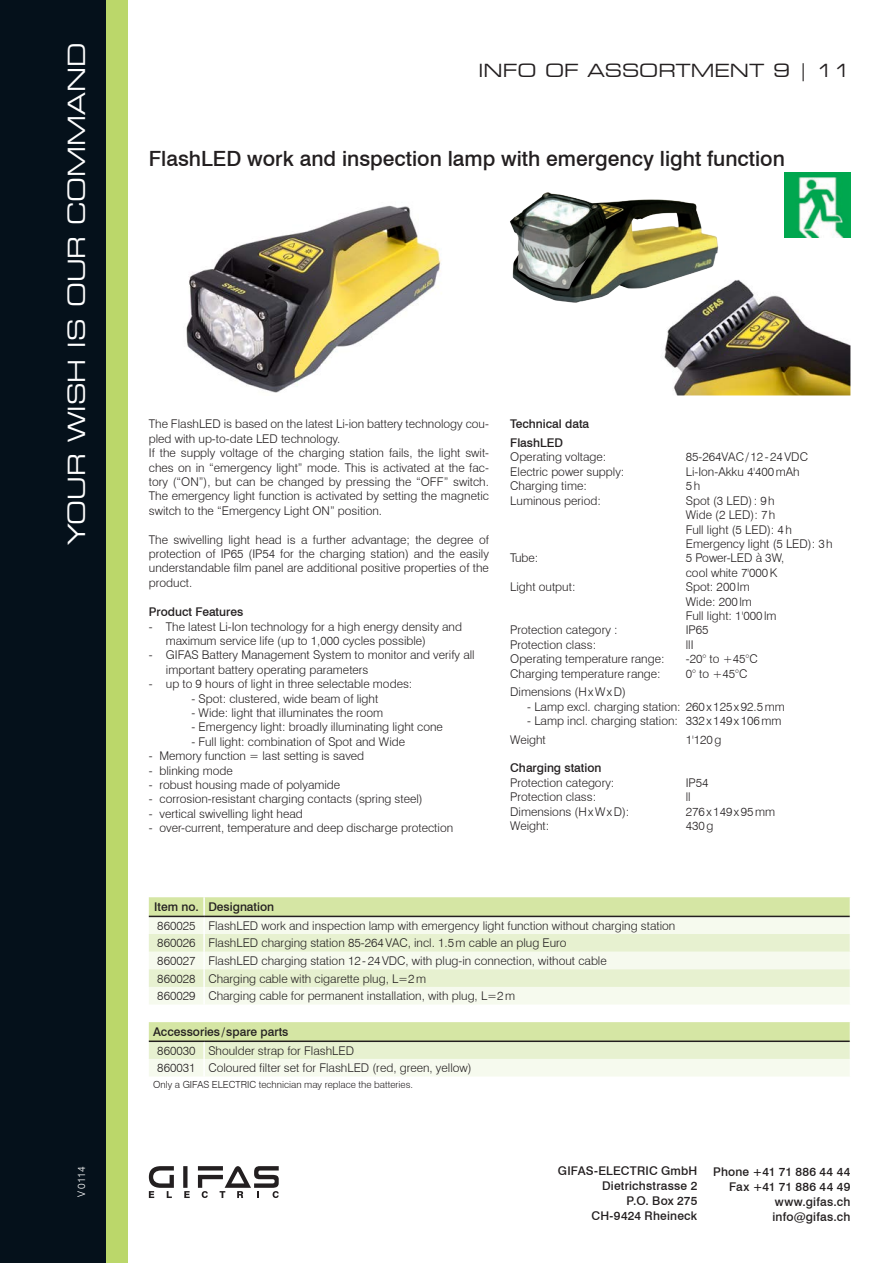
<style>
.page{position:relative;width:893px;height:1263px;background:#fff}
.page>*{position:absolute;margin:0;border:0;box-sizing:border-box;transform-origin:0 0}
.t1{font:expanded 23.55px "Square 721 BT";color:#fff}
.t2{font:500 21px "Swiss 721 BT";color:#231f20}
.t3{font:expanded 18px "Square 721 BT";color:#231f20}
.Tabelle_Fliesstext{font:300 12px/14.4px "Swiss 721 BT";color:#231f20}
.t4{font:500 12px/15px "Swiss 721 BT";color:#231f20;text-align:right}
.t5{font:500 12px/15px "Swiss 721 BT";letter-spacing:.02em;color:#231f20;text-align:right}
.t6{font:300 10.5px "Swiss 721 BT";color:#fff}
.t7{font:300 9.75px "Swiss 721 BT";color:#231f20}
</style>
<div class="page">
<div style="left:0;top:0;width:106px;height:1263px;background:#05111b"></div>
<div style="left:106px;top:0;width:22px;height:1263px;background:#bbd76a"></div>
<svg style="left:183px;top:1166px;width:4px;height:22px"></svg>
<svg style="left:149px;top:1166px;width:25px;height:32px"></svg>
<svg style="left:184px;top:1191px;width:6px;height:7px"></svg>
<svg style="left:198px;top:1166px;width:81px;height:32px"></svg>
<img style="left:510px;top:192px;width:209px;height:111px">
<img style="left:186px;top:205px;width:255px;height:188px">
<img style="left:649px;top:276px;width:201px;height:119px">
<img style="left:785px;top:172px;width:65px;height:66px">
<svg style="left:149px;top:897px;width:701px;height:19px;fill:#d5e6a4"></svg>
<div style="left:149px;top:917px;width:701px;height:159px;background:#f6faee"></div>
<svg style="left:149px;top:934px;width:701px;height:125px"></svg>
<svg style="left:203px;top:897px;width:2px;height:107px"></svg>
<svg style="left:203px;top:1042px;width:2px;height:34px"></svg>
<hr style="left:149px;top:916px;width:55px;height:1px;background:#231f20">
<hr style="left:204px;top:916px;width:646px;height:1px;background:#231f20">
<hr style="left:149px;top:1040px;width:55px;height:2px;background:#231f20">
<hr style="left:204px;top:1040px;width:646px;height:2px;background:#231f20">
<h1 class="t1" style="left:62px;top:545px;width:504px;rotate:-90deg">YOUR WISH IS OUR COMMAND</h1>
<p class="t6" style="left:75px;top:1197px;width:33px;rotate:-90deg">V 0114</p>
<h3 class="t3" style="left:479px;top:60px;width:373px">INFO OF ASSORTMENT 9 | 11</h3>
<p class="t2" style="left:149px;top:146px;width:638px">FlashLED work and inspection lamp with emergency light function</p>
<p class="Tabelle_Fliesstext" style="left:149px;top:417px;width:342px">The FlashLED is based on the latest Li-ion battery technology cou&shy;pled with up-to-date LED technology.</p>
<p class="Tabelle_Fliesstext" style="left:149px;top:446px;width:342px;text-align:justify">If the supply voltage of the charging station fails, the light swit&shy;ches on in “emergency light” mode. This is activated at the fac&shy;tory (“ON”), but can be changed by pressing the “OFF” switch.<br>The emergency light function is activated by setting the magnetic switch to the “Emergency Light ON” position.</p>
<p class="Tabelle_Fliesstext" style="left:149px;top:532px;width:342px;text-align:justify">The swivelling light head is a further advantage; the degree of protection of IP65 (IP54 for the charging station) and the easily understandable film panel are additional positive properties of the product.</p>
<p class="t4" style="left:149px;top:604px;width:96px">Product Features</p>
<p class="Tabelle_Fliesstext" style="left:166px;top:619px;width:298px;text-indent:-17px">- The latest Li-Ion technology for a high energy density and maximum service life (up to 1,000 cycles possible)</p>
<p class="Tabelle_Fliesstext" style="left:166px;top:648px;width:310px;text-indent:-17px">- GIFAS Battery Management System to monitor and verify all important battery operating parameters</p>
<p class="Tabelle_Fliesstext" style="left:149px;top:677px;width:265px">- up to 9 hours of light in three selectable modes:</p>
<p class="Tabelle_Fliesstext" style="left:191px;top:691px;width:188px">- Spot: clustered, wide beam of light</p>
<p class="Tabelle_Fliesstext" style="left:191px;top:705px;width:193px">- Wide: light that illuminates the room</p>
<p class="Tabelle_Fliesstext" style="left:191px;top:720px;width:253px">- Emergency light: broadly illuminating light cone</p>
<p class="Tabelle_Fliesstext" style="left:191px;top:734px;width:215px">- Full light: combination of Spot and Wide</p>
<p class="Tabelle_Fliesstext" style="left:149px;top:749px;width:217px">- Memory function = last setting is saved</p>
<p class="Tabelle_Fliesstext" style="left:149px;top:763px;width:85px">- blinking mode</p>
<p class="Tabelle_Fliesstext" style="left:149px;top:777px;width:193px">- robust housing made of polyamide</p>
<p class="Tabelle_Fliesstext" style="left:149px;top:792px;width:275px">- corrosion-resistant charging contacts (spring steel)</p>
<p class="Tabelle_Fliesstext" style="left:149px;top:806px;width:155px">- vertical swivelling light head</p>
<p class="Tabelle_Fliesstext" style="left:149px;top:821px;width:306px">- over-current, temperature and deep discharge protection</p>
<p class="t4" style="left:510px;top:417px;width:80px">Technical data</p>
<p class="t4" style="left:510px;top:435px;width:54px">FlashLED</p>
<p class="Tabelle_Fliesstext" style="left:510px;top:450px;width:98px">Operating voltage:</p>
<p class="Tabelle_Fliesstext" style="left:686px;top:450px;width:124px">85-264VAC/12-24VDC</p>
<p class="Tabelle_Fliesstext" style="left:510px;top:464px;width:116px">Electric power supply:</p>
<p class="Tabelle_Fliesstext" style="left:686px;top:464px;width:115px">Li-Ion-Akku 4'400mAh</p>
<p class="Tabelle_Fliesstext" style="left:510px;top:479px;width:78px">Charging time:</p>
<p class="Tabelle_Fliesstext" style="left:686px;top:479px;width:16px">5h</p>
<p class="Tabelle_Fliesstext" style="left:510px;top:493px;width:92px">Luminous period:</p>
<p class="Tabelle_Fliesstext" style="left:686px;top:493px;width:90px">Spot (3 LED): 9h</p>
<p class="Tabelle_Fliesstext" style="left:686px;top:507px;width:108px">Wide (2 LED): 7h<br>Full light (5 LED): 4h</p>
<p class="Tabelle_Fliesstext" style="left:686px;top:536px;width:148px">Emergency light (5 LED): 3h</p>
<p class="Tabelle_Fliesstext" style="left:510px;top:551px;width:30px">Tube:</p>
<p class="Tabelle_Fliesstext" style="left:686px;top:551px;width:100px">5 Power-LED à 3W, cool white 7'000K</p>
<p class="Tabelle_Fliesstext" style="left:510px;top:579px;width:67px">Light output:</p>
<p class="Tabelle_Fliesstext" style="left:686px;top:579px;width:65px">Spot: 200lm</p>
<p class="Tabelle_Fliesstext" style="left:686px;top:594px;width:68px">Wide: 200lm</p>
<p class="Tabelle_Fliesstext" style="left:686px;top:608px;width:92px">Full light: 1'000lm</p>
<p class="Tabelle_Fliesstext" style="left:510px;top:623px;width:109px">Protection category :</p>
<p class="Tabelle_Fliesstext" style="left:686px;top:623px;width:24px">IP65</p>
<p class="Tabelle_Fliesstext" style="left:510px;top:637px;width:87px">Protection class:</p>
<p class="Tabelle_Fliesstext" style="left:686px;top:637px;width:9px">llI</p>
<p class="Tabelle_Fliesstext" style="left:510px;top:651px;width:156px">Operating temperature range:</p>
<p class="Tabelle_Fliesstext" style="left:686px;top:651px;width:74px">-20° to +45°C</p>
<p class="Tabelle_Fliesstext" style="left:510px;top:666px;width:152px">Charging temperature range:</p>
<p class="Tabelle_Fliesstext" style="left:686px;top:666px;width:63px">0° to +45°C</p>
<p class="Tabelle_Fliesstext" style="left:510px;top:685px;width:117px">Dimensions (HxWxD)</p>
<p class="Tabelle_Fliesstext" style="left:527px;top:699px;width:259px">- Lamp excl. charging station: 260x125x92.5mm</p>
<p class="Tabelle_Fliesstext" style="left:527px;top:713px;width:256px">- Lamp incl. charging station: 332x149x106mm</p>
<p class="Tabelle_Fliesstext" style="left:510px;top:732px;width:37px">Weight</p>
<p class="Tabelle_Fliesstext" style="left:686px;top:732px;width:37px">1'120g</p>
<p class="t4" style="left:510px;top:760px;width:93px">Charging station</p>
<p class="Tabelle_Fliesstext" style="left:510px;top:775px;width:106px">Protection category:</p>
<p class="Tabelle_Fliesstext" style="left:686px;top:775px;width:24px">IP54</p>
<p class="Tabelle_Fliesstext" style="left:510px;top:790px;width:87px">Protection class:</p>
<p class="Tabelle_Fliesstext" style="left:686px;top:790px;width:6px">ll</p>
<p class="Tabelle_Fliesstext" style="left:510px;top:804px;width:121px">Dimensions (HxWxD):</p>
<p class="Tabelle_Fliesstext" style="left:686px;top:804px;width:91px">276x149x95mm</p>
<p class="Tabelle_Fliesstext" style="left:510px;top:818px;width:41px">Weight:</p>
<p class="Tabelle_Fliesstext" style="left:686px;top:818px;width:29px">430g</p>
<p class="t4" style="left:154px;top:899px;width:46px">Item no.</p>
<p class="t4" style="left:208px;top:899px;width:67px">Designation</p>
<p class="Tabelle_Fliesstext" style="left:157px;top:918px;width:40px">860025</p>
<p class="Tabelle_Fliesstext" style="left:208px;top:918px;width:468px">FlashLED work and inspection lamp with emergency light function without charging station</p>
<p class="Tabelle_Fliesstext" style="left:157px;top:936px;width:40px">860026</p>
<p class="Tabelle_Fliesstext" style="left:208px;top:936px;width:360px">FlashLED charging station 85-264VAC, incl. 1.5m cable an plug Euro</p>
<p class="Tabelle_Fliesstext" style="left:157px;top:953px;width:40px">860027</p>
<p class="Tabelle_Fliesstext" style="left:208px;top:953px;width:400px">FlashLED charging station 12-24VDC, with plug-in connection, without cable</p>
<p class="Tabelle_Fliesstext" style="left:157px;top:971px;width:40px">860028</p>
<p class="Tabelle_Fliesstext" style="left:208px;top:971px;width:219px">Charging cable with cigarette plug, L=2m</p>
<p class="Tabelle_Fliesstext" style="left:157px;top:989px;width:40px">860029</p>
<p class="Tabelle_Fliesstext" style="left:208px;top:989px;width:308px">Charging cable for permanent installation, with plug, L=2m</p>
<p class="t4" style="left:153px;top:1024px;width:137px">Accessories/spare parts</p>
<p class="Tabelle_Fliesstext" style="left:157px;top:1043px;width:40px">860030</p>
<p class="Tabelle_Fliesstext" style="left:208px;top:1043px;width:147px">Shoulder strap for FlashLED</p>
<p class="Tabelle_Fliesstext" style="left:157px;top:1061px;width:40px">860031</p>
<p class="Tabelle_Fliesstext" style="left:208px;top:1061px;width:265px">Coloured filter set for FlashLED (red, green, yellow)</p>
<p class="t7" style="left:153px;top:1079px;width:262px">Only a GIFAS ELECTRIC technician may replace the batteries.</p>
<p class="t4" style="left:558px;top:1163px;width:141px">GIFAS-ELECTRIC GmbH<br>Dietrichstrasse 2<br>P.O. Box 275<br>CH-9424 Rheineck</p>
<p class="t5" style="left:713px;top:1164px;width:139px">Phone +41 71 886 44 44<br>Fax +41 71 886 44 49 www.gifas.ch info@gifas.ch</p>
</div>
